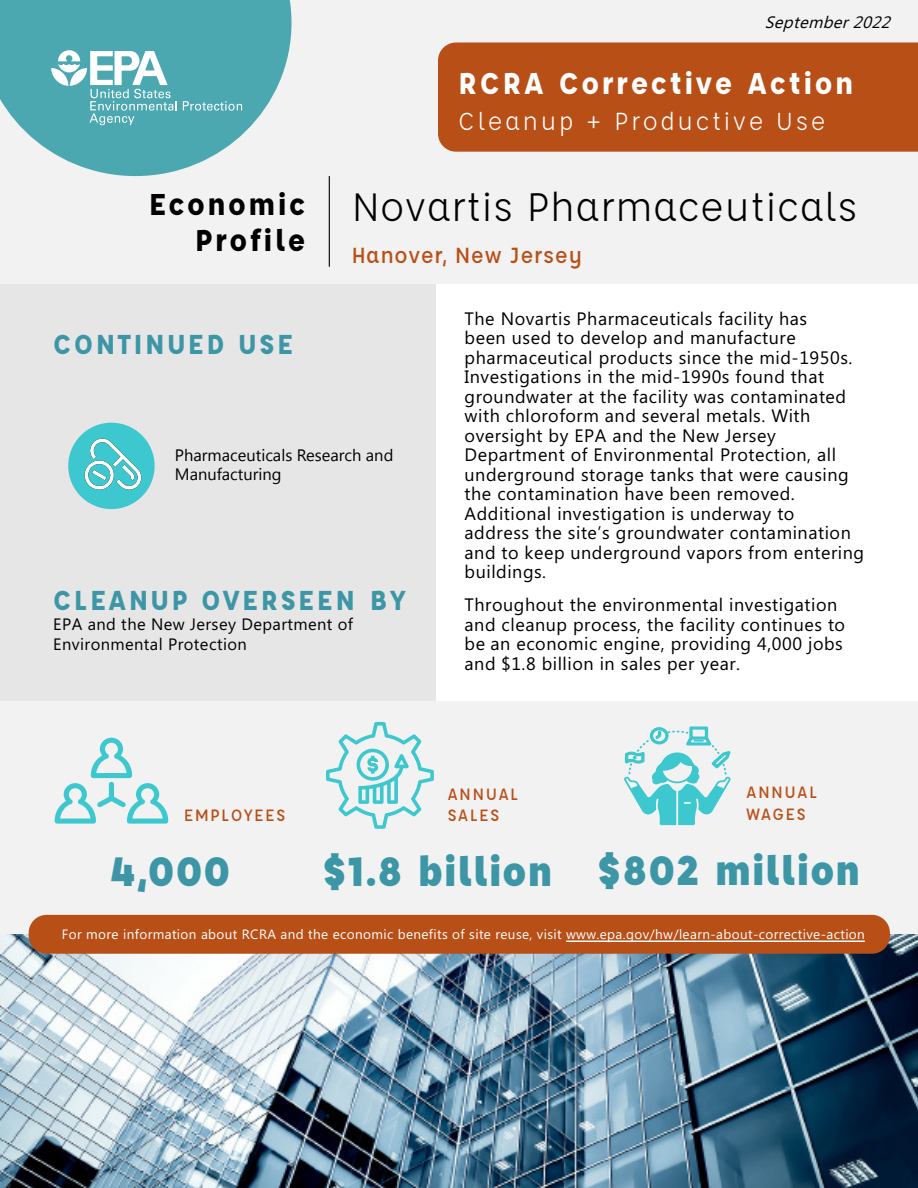
<style>
.page{position:relative;width:918px;height:1188px;background:#fff}
.page>*{position:absolute;margin:0;border:0;box-sizing:border-box;transform-origin:0 0}
.t1{font:900 45px "Affogato";letter-spacing:.025em;color:#3d96a6}
.t2{font:43.5px "Affogato";letter-spacing:.01em;color:#000}
.t3{font:700 33px "Affogato";letter-spacing:.075em;color:#fff}
.t4{font:700 33px "Affogato";letter-spacing:.075em;color:#000}
.t5{font:700 30px "Affogato";letter-spacing:.075em;color:#3d96a6}
.t6{font:27px "Affogato";letter-spacing:.09em;color:#fff}
.t7{font:500 24px "Affogato";letter-spacing:.025em;color:#b84f17}
.t8{font:18px/19.5px "Microsoft Phags Pa";letter-spacing:.03em;color:#000}
.t9{font:500 18px "Affogato";letter-spacing:.075em;color:#b84f17}
.t10{font:16.5px/19.8px "Microsoft Phags Pa";letter-spacing:.025em;color:#000}
.t11{font:italic 16.5px "Microsoft Phags Pa";color:#000}
.t12{font:16.5px "Segoe UI Emoji";color:#000}
.t13{font:13.5px "Microsoft Phags Pa";letter-spacing:.03em;color:#fff}
</style>
<div class="page">
<div style="left:0;top:283px;width:436px;height:418px;background:#e6e6e6"></div>
<div style="left:0;top:0;width:918px;height:283px;background:#f2f2f2"></div>
<svg style="left:0;top:0;width:292px;height:176px;fill:#4ba8b0"></svg>
<svg style="left:183px;top:101px;width:59px;height:10px"></svg>
<svg style="left:51px;top:50px;width:126px;height:75px"></svg>
<div style="left:438px;top:43px;width:480px;height:109px;background:#b84f17"></div>
<hr style="left:329px;top:176px;width:1px;height:91px;background:#000">
<div style="left:68px;top:423px;width:87px;height:86px;background:#3dc7cf;border-radius:50%"></div>
<div style="left:0;top:701px;width:918px;height:233px;background:#f2f2f2"></div>
<svg style="left:55px;top:738px;width:113px;height:86px"></svg>
<svg style="left:326px;top:722px;width:108px;height:107px"></svg>
<svg style="left:624px;top:726px;width:107px;height:99px"></svg>
<img style="left:72px;top:423px;width:81px;height:81px">
<img style="left:0;top:934px;width:918px;height:254px">
<div style="left:29px;top:915px;width:861px;height:39px;background:#b84f17;border-radius:18px"></div>
<hr style="left:566px;top:940px;width:299px;height:2px;background:#fff">
<p class="t11" style="left:765px;top:11px;width:132px">September2022</p>
<p class="t4" style="left:149px;top:184px;width:158px">Economic</p>
<p class="t4" style="left:195px;top:220px;width:112px">Profile</p>
<p class="t3" style="left:458px;top:62px;width:397px">RCRA Corrective Action</p>
<p class="t6" style="left:458px;top:104px;width:369px">Cleanup + Productive Use</p>
<p class="t2" style="left:351px;top:179px;width:508px">Novartis Pharmaceuticals</p>
<p class="t7" style="left:351px;top:240px;width:232px">Hanover, New Jersey</p>
<p class="t5" style="left:53px;top:325px;width:242px">CONTINUED USE</p>
<p class="t12" style="left:246px;top:445px;width:47px">◆▼ ●▲</p>
<p class="t12" style="left:374px;top:445px;width:11px">■</p>
<p class="t12" style="left:238px;top:465px;width:36px">▼◆ ■</p>
<p class="t5" style="left:53px;top:581px;width:354px">CLEANUP OVERSEEN BY</p>
<p class="t10" style="left:53px;top:613px;width:301px">EPA and the New Jersey Department of<br>Environmental Protection</p>
<p class="t8" style="left:465px;top:308px;width:401px">The Novartis Pharmaceuticals facility has<br>been used to develop and manufacture pharmaceutical products since the mid-1950s.<br>Investigations in the mid-1990s found that groundwater at the facility was contaminated with chloroform and several metals. With oversight by EPA and the New Jersey Department of Environmental Protection, all underground storage tanks that were causing the contamination have been removed.<br>Additional investigation is underway to<br>address the site’s groundwater contamination and to keep underground vapors from entering buildings.</p>
<p class="t8" style="left:465px;top:594px;width:382px">Throughout the environmental investigation and cleanup process, the facility continues to be an economic engine, providing 4,000 jobs and $1.8 billion in sales per year.</p>
<p class="t9" style="left:184px;top:803px;width:103px">EMPLOYEES</p>
<p class="t9" style="left:447px;top:782px;width:72px">ANNUAL</p>
<p class="t9" style="left:447px;top:804px;width:54px">SALES</p>
<p class="t9" style="left:746px;top:781px;width:72px">ANNUAL</p>
<p class="t9" style="left:746px;top:803px;width:61px">WAGES</p>
<p class="t1" style="left:110px;top:842px;width:122px">4,000</p>
<p class="t1" style="left:323px;top:842px;width:231px">$1.8 billion</p>
<p class="t1" style="left:597px;top:841px;width:264px">$802 million</p>
<p class="t13" style="left:62px;top:924px;width:805px">For more information about RCRA and the economic benefits of site reuse, visit www.epa.gov/hw/learn-about-corrective-action</p>
</div>
